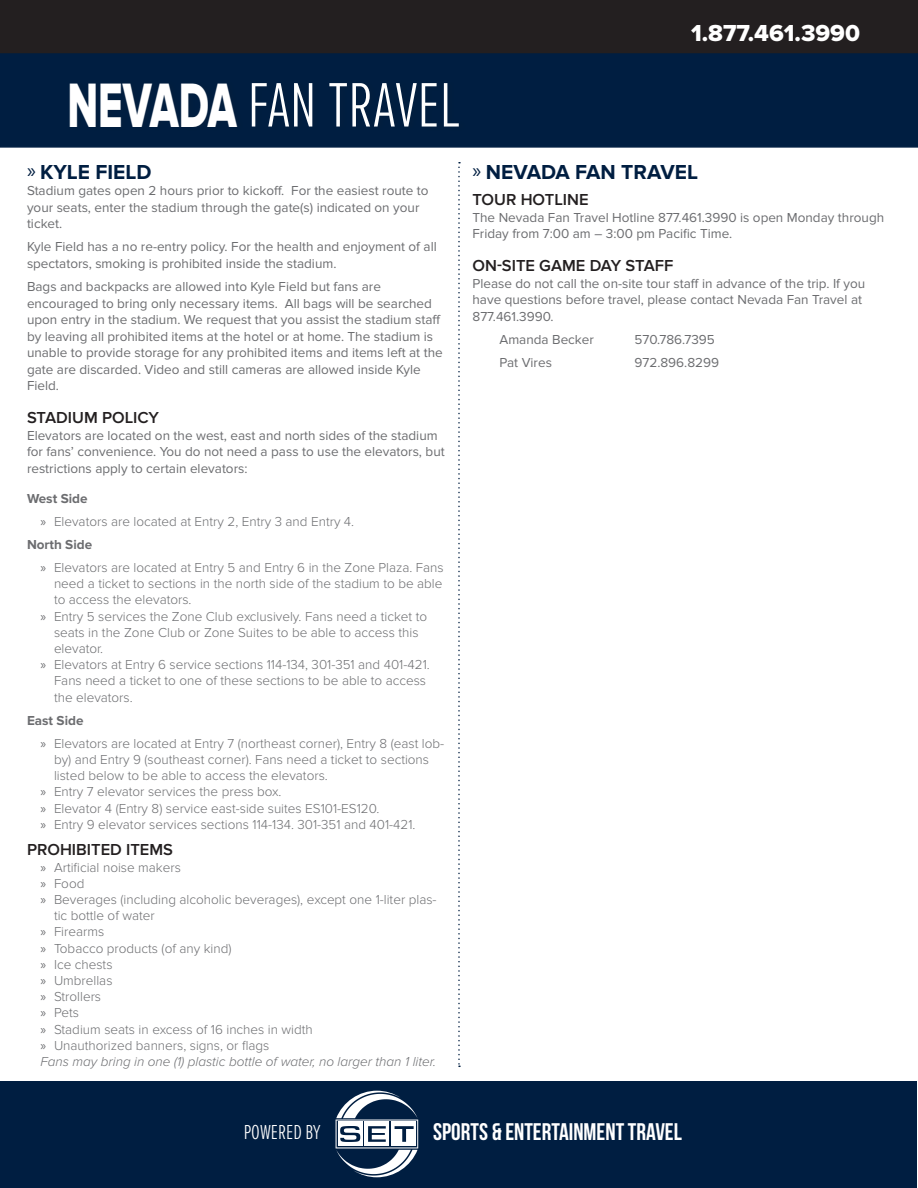
<style>
.page{position:relative;width:918px;height:1188px;background:#fff}
.page>*{position:absolute;margin:0;border:0;box-sizing:border-box;transform-origin:0 0}
.t1{font:300 65.1px "Proxima Nova A Ex Cn";color:#fff}
.t2{font:24px "Bebas Neue";color:#fff}
.t3{font:24px "Proxima Nova Extrabld";color:#fff}
.t4{font:700 21px "Proxima Nova";color:#001e41}
.t5{font:300 21px "Proxima Nova A Ex Cn";color:#fff}
.Header_2{font:600 16.5px "Proxima Nova";color:#231f20}
.Body_Paragraph{font:13.5px/16.5px "Proxima Nova";color:#6c6d70}
.t6{font:300 13.5px/16.2px "Proxima Nova";color:#6c6d70}
.List_Tight{font:italic 300 13.5px "Proxima Nova";color:#6c6d70}
.Body_Paragraph-2{font:700 13.5px "Proxima Nova";color:#6c6d70}
.s1{font-family:"Proxima Nova Extrabld";font-weight:400}
.s2{font-family:"Myriad Pro";font-weight:400}
</style>
<div class="page">
<div style="left:1px;top:1px;width:916px;height:52px;background:#231f20"></div>
<div style="left:0;top:0;width:918px;height:54px;border:2px solid #231f20"></div>
<div style="left:0;top:53px;width:918px;height:95px;background:#001e41;border:2px solid #001e41"></div>
<div style="left:0;top:1082px;width:917px;height:106px;background:#001e41"></div>
<svg style="left:336px;top:1091px;width:82px;height:86px"></svg>
<svg style="left:458px;top:162px;width:2px;height:905px"></svg>
<h2 class="t3" style="left:691px;top:19px;width:171px">1.877.461.3990</h2>
<h1 class="t1" style="left:68px;top:70px;width:394px"><span class="s1">NEVADA</span> FAN TRAVEL</h1>
<p class="t4" style="left:27px;top:160px;width:126px"><span class="s2">»</span> KYLE FIELD</p>
<p class="Body_Paragraph" style="left:27px;top:183px;width:403px">Stadium gates open 2 hours prior to kickoff. For the easiest route to your seats, enter the stadium through the gate(s) indicated on your ticket.</p>
<p class="Body_Paragraph" style="left:27px;top:239px;width:411px">Kyle Field has a no re-entry policy. For the health and enjoyment of all spectators, smoking is prohibited inside the stadium.</p>
<p class="Body_Paragraph" style="left:27px;top:279px;width:417px">Bags and backpacks are allowed into Kyle Field but fans are encouraged to bring only necessary items. All bags will be searched upon entry in the stadium. We request that you assist the stadium staff by leaving all prohibited items at the hotel or at home. The stadium is unable to provide storage for any prohibited items and items left at the gate are discarded. Video and still cameras are allowed inside Kyle Field.</p>
<p class="Header_2" style="left:27px;top:408px;width:133px">STADIUM POLICY</p>
<p class="Body_Paragraph" style="left:27px;top:427px;width:419px">Elevators are located on the west, east and north sides of the stadium for fans’ convenience. You do not need a pass to use the elevators, but restrictions apply to certain elevators:</p>
<p class="Body_Paragraph-2" style="left:27px;top:491px;width:62px">West Side</p>
<p class="t6" style="left:40px;top:513px;width:315px"><span class="s2">»</span> Elevators are located at Entry 2, Entry 3 and Entry 4.</p>
<p class="Body_Paragraph-2" style="left:27px;top:537px;width:67px">North Side</p>
<p class="t6" style="left:54px;top:560px;width:391px;text-align:justify;text-indent:-14px"><span class="s2">»</span> Elevators are located at Entry 5 and Entry 6 in the Zone Plaza. Fans need a ticket to sections in the north side of the stadium to be able to access the elevators.</p>
<p class="t6" style="left:54px;top:608px;width:375px;text-indent:-14px"><span class="s2">»</span> Entry 5 services the Zone Club exclusively. Fans need a ticket to seats in the Zone Club or Zone Suites to be able to access this elevator.</p>
<p class="t6" style="left:54px;top:657px;width:377px;text-indent:-14px"><span class="s2">»</span> Elevators at Entry 6 service sections 114-134, 301-351 and 401-421.<br>Fans need a ticket to one of these sections to be able to access the elevators.</p>
<p class="Body_Paragraph-2" style="left:27px;top:713px;width:58px">East Side</p>
<p class="t6" style="left:54px;top:735px;width:392px;text-indent:-14px"><span class="s2">»</span> Elevators are located at Entry 7 (northeast corner), Entry 8 (east lob&shy;by) and Entry 9 (southeast corner). Fans need a ticket to sections listed below to be able to access the elevators.</p>
<p class="t6" style="left:40px;top:784px;width:243px"><span class="s2">»</span> Entry 7 elevator services the press box.</p>
<p class="t6" style="left:40px;top:800px;width:340px"><span class="s2">»</span> Elevator 4 (Entry 8) service east-side suites ES101-ES120.</p>
<p class="t6" style="left:40px;top:816px;width:377px"><span class="s2">»</span> Entry 9 elevator services sections 114-134. 301-351 and 401-421.</p>
<p class="Header_2" style="left:27px;top:840px;width:148px">PROHIBITED ITEMS</p>
<p class="t6" style="left:40px;top:859px;width:142px"><span class="s2">»</span> Artificial noise makers</p>
<p class="t6" style="left:40px;top:875px;width:45px"><span class="s2">»</span> Food</p>
<p class="t6" style="left:54px;top:892px;width:384px;text-indent:-14px"><span class="s2">»</span> Beverages (including alcoholic beverages), except one 1-liter plas&shy;tic bottle of water</p>
<p class="t6" style="left:40px;top:924px;width:65px"><span class="s2">»</span> Firearms</p>
<p class="t6" style="left:40px;top:940px;width:193px"><span class="s2">»</span> Tobacco products (of any kind)</p>
<p class="t6" style="left:40px;top:956px;width:74px"><span class="s2">»</span> Ice chests</p>
<p class="t6" style="left:40px;top:973px;width:74px"><span class="s2">»</span> Umbrellas</p>
<p class="t6" style="left:40px;top:989px;width:62px"><span class="s2">»</span> Strollers</p>
<p class="t6" style="left:40px;top:1005px;width:40px"><span class="s2">»</span> Pets</p>
<p class="t6" style="left:40px;top:1021px;width:274px"><span class="s2">»</span> Stadium seats in excess of 16 inches in width</p>
<p class="t6" style="left:40px;top:1037px;width:230px"><span class="s2">»</span> Unauthorized banners, signs, or flags</p>
<p class="List_Tight" style="left:40px;top:1054px;width:397px">Fans may bring in one (1) plastic bottle of water, no larger than 1 liter.</p>
<p class="t4" style="left:472px;top:160px;width:227px"><span class="s2">»</span> NEVADA FAN TRAVEL</p>
<p class="Header_2" style="left:472px;top:190px;width:118px">TOUR HOTLINE</p>
<p class="Body_Paragraph" style="left:472px;top:209px;width:413px">The Nevada Fan Travel Hotline 877.461.3990 is open Monday through<br>Friday from 7:00 am – 3:00 pm Pacific Time.</p>
<p class="Header_2" style="left:472px;top:256px;width:202px">ON-SITE GAME DAY STAFF</p>
<p class="Body_Paragraph" style="left:472px;top:275px;width:394px">Please do not call the on-site tour staff in advance of the trip. If you have questions before travel, please contact Nevada Fan Travel at<br>877.461.3990.</p>
<p class="Body_Paragraph" style="left:500px;top:332px;width:96px">Amanda Becker</p>
<p class="Body_Paragraph" style="left:634px;top:332px;width:82px">570.786.7395</p>
<p class="Body_Paragraph" style="left:500px;top:355px;width:54px">Pat Vires</p>
<p class="Body_Paragraph" style="left:634px;top:355px;width:86px">972.896.8299</p>
<h3 class="t5" style="left:244px;top:1120px;width:78px">POWERED BY</h3>
<h2 class="t2" style="left:433px;top:1119px;width:250px">SPORTS &amp; ENTERTAINMENT TRAVEL</h2>
</div>
